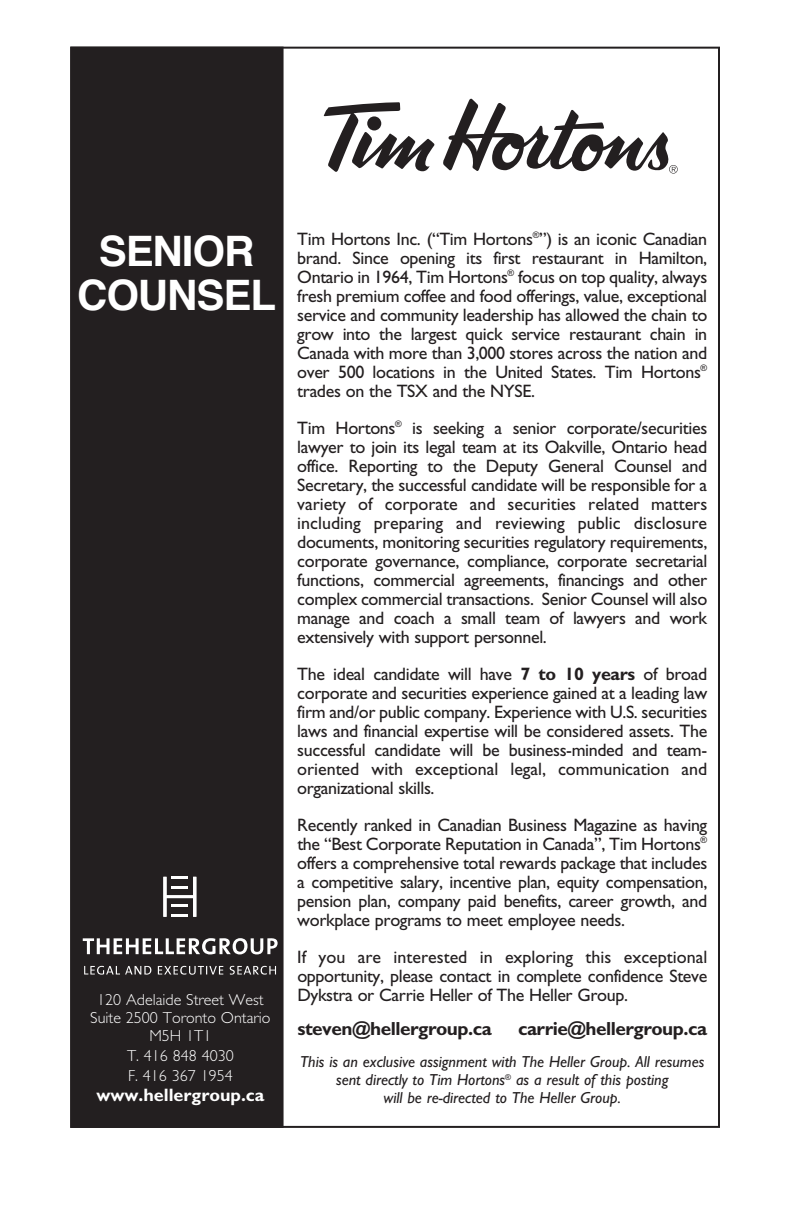
<style>
.page{position:relative;width:792px;height:1224px;background:#fff}
.page>*{position:absolute;margin:0;border:0;box-sizing:border-box;transform-origin:0 0}
.t1{font:700 42px/44px "Helvetica";letter-spacing:-.025em;color:#fff;text-align:center}
.t2{font:700 19px "Gill Sans";letter-spacing:-.025em;color:#231f20}
.t3{font:18px/19px "Gill Sans";letter-spacing:-.02em;color:#231f20;text-align:justify}
.t4{font:700 18px "Gill Sans";color:#fff}
.t5{font:italic 16px/18px "Gill Sans";color:#231f20;text-align:center}
.t6{font:300 16px/18px "Gill Sans";color:#fff;text-align:center}
.s1{font-weight:700}
</style>
<div class="page">
<div style="left:72px;top:49px;width:210px;height:1077px;background:#231f20"></div>
<svg style="left:163px;top:877px;width:33px;height:40px"></svg>
<svg style="left:84px;top:966px;width:192px;height:9px"></svg>
<svg style="left:83px;top:938px;width:195px;height:16px"></svg>
<svg style="left:324px;top:102px;width:111px;height:70px"></svg>
<svg style="left:443px;top:99px;width:235px;height:75px"></svg>
<h1 class="t1" style="left:77px;top:233px;width:201px">SENIOR<br>COUNSEL</h1>
<p class="t3" style="left:297px;top:231px;width:412px">Tim Hortons Inc. (“Tim Hortons<sup>®</sup>”) is an iconic Canadian brand. Since opening its first restaurant in Hamilton, Ontario in 1964, Tim Hortons<sup>®</sup> focus on top quality, always fresh premium coffee and food offerings, value, exceptional service and community leadership has allowed the chain to grow into the largest quick service restaurant chain in Canada with more than 3,000 stores across the nation and over 500 locations in the United States. Tim Hortons<sup>® </sup>trades on the TSX and the NYSE.</p>
<p class="t3" style="left:297px;top:420px;width:412px">Tim Hortons<sup>®</sup> is seeking a senior corporate/securities lawyer to join its legal team at its Oakville, Ontario head office. Reporting to the Deputy General Counsel and Secretary, the successful candidate will be responsible for a variety of corporate and securities related matters including preparing and reviewing public disclosure documents, monitoring securities regulatory requirements, corporate governance, compliance, corporate secretarial functions, commercial agreements, financings and other complex commercial transactions. Senior Counsel will also manage and coach a small team of lawyers and work extensively with support personnel.</p>
<p class="t3" style="left:297px;top:666px;width:412px">The ideal candidate will have <span class="s1">7 to 10 years</span> of broad corporate and securities experience gained at a leading law firm and/or public company. Experience with U.S. securities laws and financial expertise will be considered assets. The successful candidate will be business-minded and team&shy;oriented with exceptional legal, communication and organizational skills.</p>
<p class="t3" style="left:297px;top:817px;width:412px">Recently ranked in Canadian Business Magazine as having the “Best Corporate Reputation in Canada”, Tim Hortons<sup>® </sup>offers a comprehensive total rewards package that includes a competitive salary, incentive plan, equity compensation, pension plan, company paid benefits, career growth, and workplace programs to meet employee needs.</p>
<p class="t3" style="left:297px;top:949px;width:412px">If you are interested in exploring this exceptional opportunity, please contact in complete confidence Steve Dykstra or Carrie Heller of The Heller Group.</p>
<p class="t2" style="left:297px;top:1021px;width:196px">steven@hellergroup.ca</p>
<p class="t2" style="left:518px;top:1021px;width:191px">carrie@hellergroup.ca</p>
<p class="t5" style="left:300px;top:1054px;width:406px">This is an exclusive assignment with The Heller Group. All resumes sent directly to Tim Hortons<sup>®</sup> as a result of this posting<br>will be re-directed to The Heller Group.</p>
<p class="t6" style="left:90px;top:992px;width:182px">120 Adelaide Street West<br>Suite 2500 Toronto Ontario<br>M5H 1T1</p>
<p class="t6" style="left:127px;top:1047px;width:108px;line-height:20px;text-align:left">T. 416 848 4030<br>F. 416 367 1954</p>
<p class="t4" style="left:96px;top:1088px;width:170px">www.hellergroup.ca</p>
</div>
